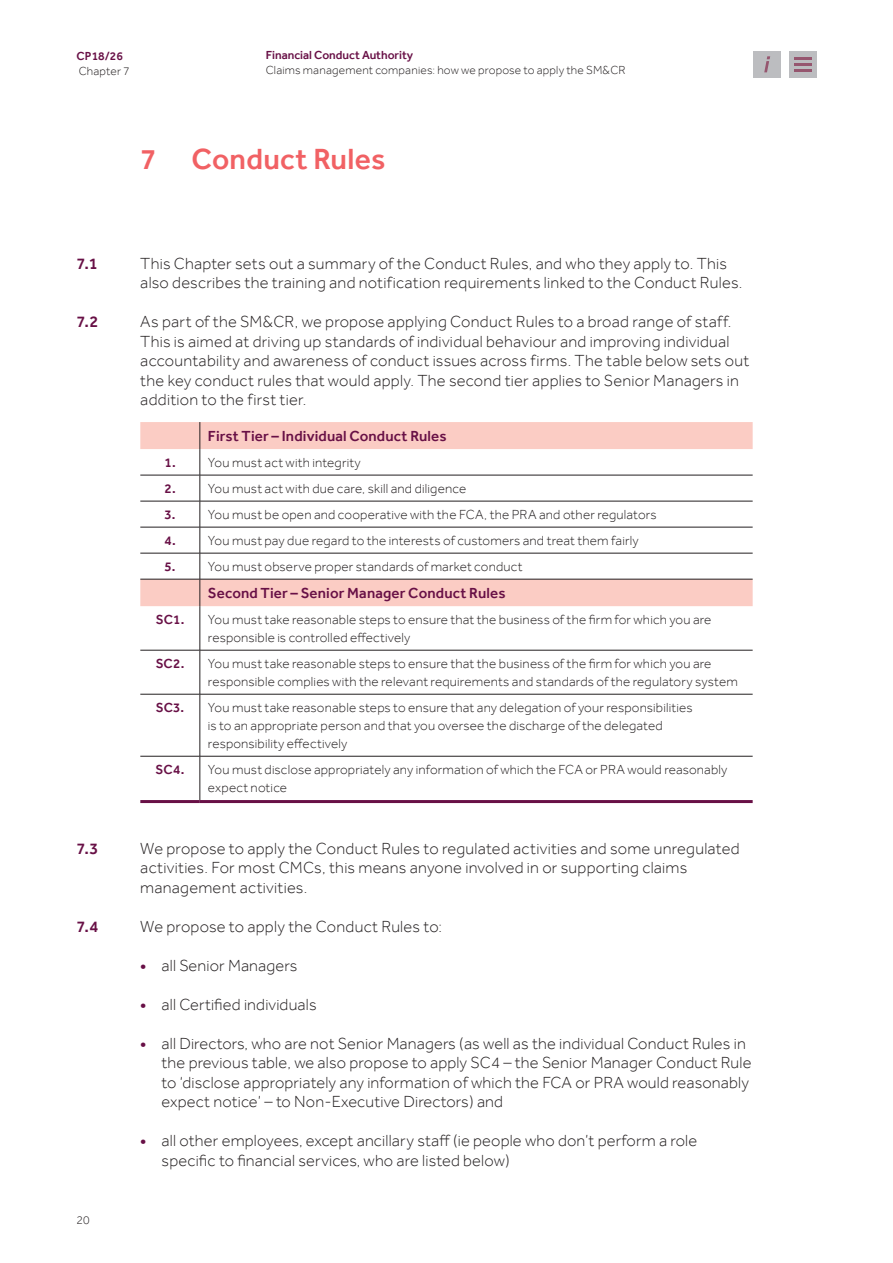
<style>
.page{position:relative;width:893px;height:1263px;background:#fff}
.page>*{position:absolute;margin:0;border:0;box-sizing:border-box;transform-origin:0 0}
.t1{font:500 30px "Effra";letter-spacing:.01em;color:#f16164}
.t2{font:300 16.5px/19.5px "Effra";letter-spacing:.01em;color:#231f20}
.t3{font:500 16.5px "Effra";color:#681046}
.Table_Header__Maroon{font:500 15px "Effra";letter-spacing:.01em;color:#681046}
.Table_Text{font:300 13.5px/18px "Effra";letter-spacing:.015em;color:#231f20}
.Table_Text-2{font:500 13.5px "Effra";letter-spacing:.005em;color:#681046}
.t4{font:300 12px "Effra";letter-spacing:.015em;color:#231f20}
.t5{font:500 12px "Effra";color:#681046}
.s1{font-weight:500;color:#681046}
</style>
<div class="page">
<svg style="left:140px;top:422px;width:613px;height:184px"></svg>
<hr style="left:140px;top:475px;width:60px;height:1px;background:#231f20">
<hr style="left:200px;top:475px;width:553px;height:1px;background:#231f20">
<hr style="left:140px;top:501px;width:60px;height:1px;background:#231f20">
<hr style="left:200px;top:501px;width:553px;height:1px;background:#231f20">
<hr style="left:140px;top:527px;width:60px;height:1px;background:#231f20">
<hr style="left:200px;top:527px;width:553px;height:1px;background:#231f20">
<hr style="left:140px;top:553px;width:60px;height:1px;background:#231f20">
<hr style="left:200px;top:553px;width:553px;height:1px;background:#231f20">
<hr style="left:140px;top:650px;width:60px;height:1px;background:#231f20">
<hr style="left:200px;top:650px;width:553px;height:1px;background:#231f20">
<hr style="left:140px;top:694px;width:60px;height:1px;background:#231f20">
<hr style="left:200px;top:694px;width:553px;height:1px;background:#231f20">
<hr style="left:140px;top:756px;width:60px;height:1px;background:#231f20">
<hr style="left:200px;top:756px;width:553px;height:1px;background:#231f20">
<hr style="left:200px;top:606px;width:1px;height:44px;background:#231f20">
<hr style="left:200px;top:650px;width:1px;height:44px;background:#231f20">
<hr style="left:200px;top:694px;width:1px;height:62px;background:#231f20">
<hr style="left:200px;top:756px;width:1px;height:44px;background:#231f20">
<svg style="left:200px;top:422px;width:1px;height:184px"></svg>
<hr style="left:140px;top:800px;width:60px;height:3px;background:#681046">
<hr style="left:200px;top:800px;width:553px;height:3px;background:#681046">
<hr style="left:140px;top:579px;width:60px;height:1px;background:#231f20">
<hr style="left:200px;top:579px;width:553px;height:1px;background:#231f20">
<div style="left:789px;top:51px;width:27px;height:27px;background:#bcbdc0"></div>
<hr style="left:794px;top:63px;width:17px;height:3px;background:#96566f">
<hr style="left:794px;top:69px;width:17px;height:3px;background:#96566f">
<svg style="left:794px;top:57px;width:17px;height:2px"></svg>
<div style="left:753px;top:51px;width:28px;height:27px;background:#bcbdc0"></div>
<svg style="left:764px;top:56px;width:6px;height:16px"></svg>
<p class="t5" style="left:77px;top:49px;width:48px">CP18/26</p>
<p class="t4" style="left:79px;top:64px;width:53px">Chapter 7</p>
<p class="t5" style="left:266px;top:48px;width:149px">Financial Conduct Authority</p>
<p class="t4" style="left:266px;top:63px;width:361px">Claims management companies: how we propose to apply the SM&amp;CR</p>
<p class="t1" style="left:140px;top:141px;width:247px">7 Conduct Rules</p>
<p class="t3" style="left:77px;top:253px;width:23px">7.1</p>
<p class="t2" style="left:140px;top:253px;width:604px">This Chapter sets out a summary of the Conduct Rules, and who they apply to. This also describes the training and notification requirements linked to the Conduct Rules.</p>
<p class="t3" style="left:77px;top:312px;width:23px">7.2</p>
<p class="t2" style="left:140px;top:312px;width:610px">As part of the SM&amp;CR, we propose applying Conduct Rules to a broad range of staff.<br>This is aimed at driving up standards of individual behaviour and improving individual accountability and awareness of conduct issues across firms. The table below sets out the key conduct rules that would apply. The second tier applies to Senior Managers in addition to the first tier.</p>
<p class="Table_Header__Maroon" style="left:208px;top:427px;width:240px">First Tier – Individual Conduct Rules</p>
<p class="Table_Text-2" style="left:164px;top:454px;width:13px">1.</p>
<p class="Table_Text" style="left:208px;top:453px;width:154px">You must act with integrity</p>
<p class="Table_Text-2" style="left:164px;top:480px;width:13px">2.</p>
<p class="Table_Text" style="left:208px;top:479px;width:260px">You must act with due care, skill and diligence</p>
<p class="Table_Text-2" style="left:165px;top:506px;width:13px">3.</p>
<p class="Table_Text" style="left:208px;top:505px;width:450px">You must be open and cooperative with the FCA, the PRA and other regulators</p>
<p class="Table_Text-2" style="left:164px;top:532px;width:13px">4.</p>
<p class="Table_Text" style="left:208px;top:531px;width:432px">You must pay due regard to the interests of customers and treat them fairly</p>
<p class="Table_Text-2" style="left:165px;top:558px;width:13px">5.</p>
<p class="Table_Text" style="left:208px;top:557px;width:316px">You must observe proper standards of market conduct</p>
<p class="Table_Header__Maroon" style="left:208px;top:584px;width:299px">Second Tier – Senior Manager Conduct Rules</p>
<p class="Table_Text-2" style="left:156px;top:611px;width:30px">SC1.</p>
<p class="Table_Text" style="left:208px;top:610px;width:505px">You must take reasonable steps to ensure that the business of the firm for which you are responsible is controlled effectively</p>
<p class="Table_Text-2" style="left:156px;top:655px;width:30px">SC2.</p>
<p class="Table_Text" style="left:208px;top:654px;width:531px">You must take reasonable steps to ensure that the business of the firm for which you are responsible complies with the relevant requirements and standards of the regulatory system</p>
<p class="Table_Text-2" style="left:156px;top:699px;width:30px">SC3.</p>
<p class="Table_Text" style="left:208px;top:698px;width:486px">You must take reasonable steps to ensure that any delegation of your responsibilities is to an appropriate person and that you oversee the discharge of the delegated responsibility effectively</p>
<p class="Table_Text-2" style="left:156px;top:761px;width:30px">SC4.</p>
<p class="Table_Text" style="left:208px;top:760px;width:521px">You must disclose appropriately any information of which the FCA or PRA would reasonably expect notice</p>
<p class="t3" style="left:77px;top:838px;width:24px">7.3</p>
<p class="t2" style="left:140px;top:838px;width:601px">We propose to apply the Conduct Rules to regulated activities and some unregulated activities. For most CMCs, this means anyone involved in or supporting claims management activities.</p>
<p class="t3" style="left:77px;top:916px;width:23px">7.4</p>
<p class="t2" style="left:140px;top:916px;width:303px">We propose to apply the Conduct Rules to:</p>
<p class="t2" style="left:140px;top:955px;width:159px"><span class="s1">•</span> all Senior Managers</p>
<p class="t2" style="left:140px;top:994px;width:178px"><span class="s1">•</span> all Certified individuals</p>
<p class="t2" style="left:162px;top:1033px;width:591px;text-indent:-21px"><span class="s1">•</span> all Directors, who are not Senior Managers (as well as the individual Conduct Rules in the previous table, we also propose to apply SC4 – the Senior Manager Conduct Rule to ‘disclose appropriately any information of which the FCA or PRA would reasonably expect notice’ – to Non-Executive Directors) and</p>
<p class="t2" style="left:162px;top:1131px;width:537px;text-indent:-21px"><span class="s1">•</span> all other employees, except ancillary staff (ie people who don’t perform a role specific to financial services, who are listed below)</p>
<p class="t4" style="left:77px;top:1213px;width:15px">20</p>
</div>
